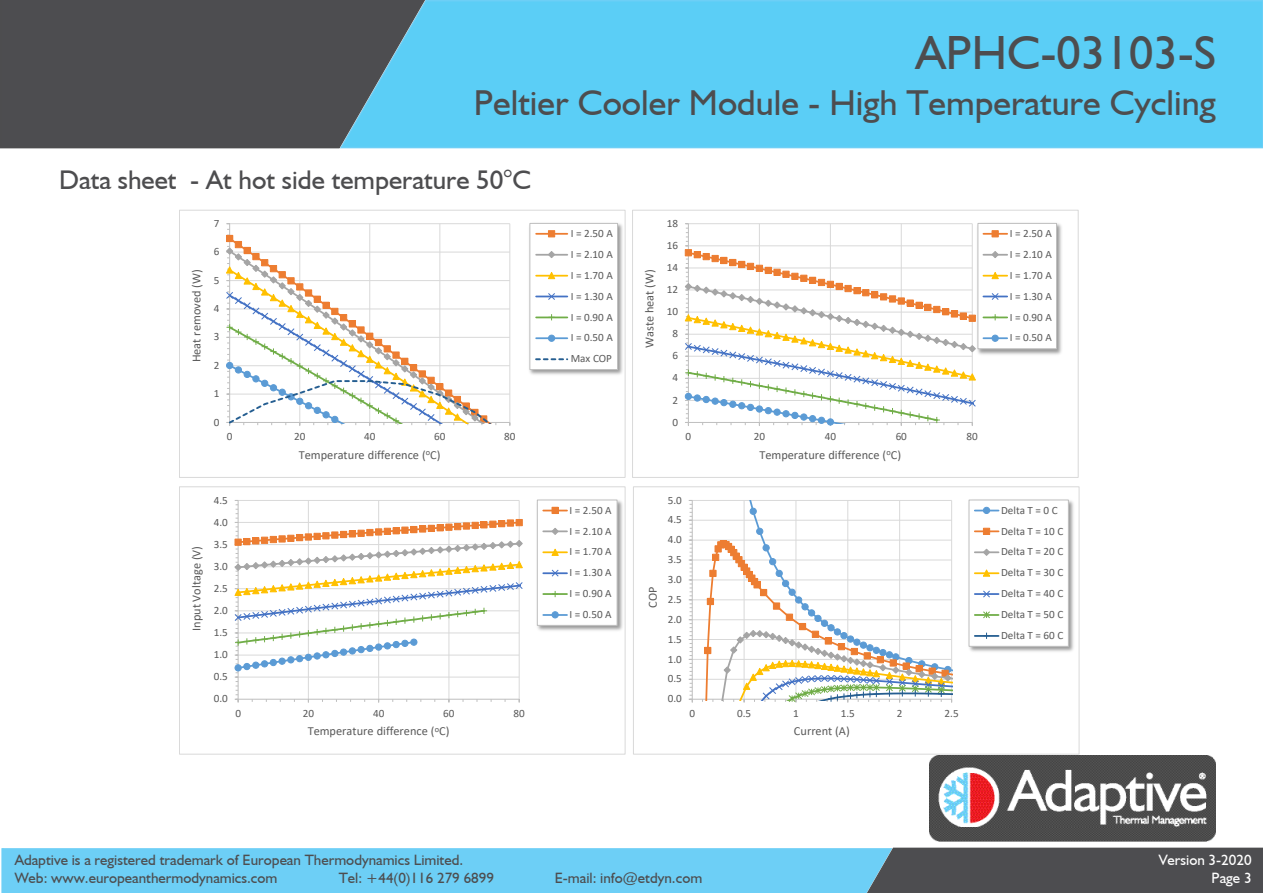
<style>
.page{position:relative;width:1263px;height:893px;background:#fff}
.page>*{position:absolute;margin:0;border:0;box-sizing:border-box;transform-origin:0 0}
.t1{font:48px "Humanist 521 BT";color:#4d4d4f}
.t2{font:36px "Humanist 521 BT";color:#4d4d4f}
.t3{font:27px "Humanist 521 BT";color:#4d4d4f}
.t4{font:15px/18px "Humanist 521 BT";color:#4d4d4f}
.t5{font:15px/18px "Humanist 521 BT";color:#fff;text-align:right}
.t6{font:12.3px "Calibri";color:#595959}
.t7{font:11.1px/20.9px "Calibri";color:#595959;text-align:justify}
</style>
<div class="page">
<div style="left:428px;top:0;width:835px;height:149px;background:#5bcef6"></div>
<svg style="left:0;top:0;width:428px;height:149px;background:#4f5b62"></svg>
<svg style="left:1px;top:847px;width:1262px;height:46px;background:#66a9c4"></svg>
<img style="left:929px;top:756px;width:287px;height:85px">
<svg style="left:226px;top:223px;width:285px;height:203px"></svg>
<img style="left:529px;top:222px;width:94px;height:153px">
<div style="left:529px;top:223px;width:89px;height:147px;border:1px solid #bfbfbf"></div>
<hr style="left:536px;top:233px;width:31px;height:2px;background:#ed7d31">
<div style="left:548px;top:230px;width:7px;height:7px;background:#ed7d31;border:1px solid #ed7d31"></div>
<hr style="left:536px;top:254px;width:31px;height:2px;background:#a5a5a5">
<svg style="left:547px;top:250px;width:9px;height:9px"></svg>
<hr style="left:536px;top:275px;width:31px;height:2px;background:#ffc000">
<svg style="left:547px;top:271px;width:9px;height:9px"></svg>
<hr style="left:536px;top:296px;width:31px;height:1px;background:#4472c4">
<svg style="left:547px;top:292px;width:9px;height:9px"></svg>
<hr style="left:536px;top:317px;width:31px;height:1px;background:#70ad47">
<svg style="left:548px;top:314px;width:7px;height:6px"></svg>
<hr style="left:536px;top:337px;width:31px;height:2px;background:#5b9bd5">
<div style="left:548px;top:335px;width:7px;height:6px;background:#5b9bd5;border-radius:50%"></div>
<div style="left:548px;top:335px;width:7px;height:7px;border:1px solid #5b9bd5;border-radius:50%"></div>
<svg style="left:536px;top:358px;width:31px;height:2px"></svg>
<div style="left:179px;top:210px;width:446px;height:268px;border:1px solid #d9d9d9"></div>
<svg style="left:684px;top:223px;width:292px;height:203px"></svg>
<div style="left:827px;top:418px;width:7px;height:7px;border:1px solid #5b9bd5;border-radius:50%"></div>
<img style="left:975px;top:222px;width:87px;height:135px">
<div style="left:977px;top:223px;width:80px;height:126px;border:1px solid #bfbfbf"></div>
<hr style="left:983px;top:233px;width:24px;height:2px;background:#ed7d31">
<div style="left:991px;top:230px;width:8px;height:7px;background:#ed7d31;border:1px solid #ed7d31"></div>
<hr style="left:983px;top:254px;width:24px;height:2px;background:#a5a5a5">
<svg style="left:991px;top:250px;width:8px;height:9px"></svg>
<hr style="left:983px;top:275px;width:24px;height:2px;background:#ffc000">
<svg style="left:990px;top:271px;width:10px;height:9px"></svg>
<svg style="left:983px;top:292px;width:24px;height:9px"></svg>
<svg style="left:983px;top:314px;width:24px;height:6px"></svg>
<hr style="left:983px;top:337px;width:24px;height:2px;background:#5b9bd5">
<div style="left:991px;top:335px;width:8px;height:7px;border:1px solid #5b9bd5;border-radius:50%"></div>
<div style="left:632px;top:210px;width:447px;height:268px;border:1px solid #d9d9d9"></div>
<svg style="left:234px;top:500px;width:289px;height:203px"></svg>
<div style="left:410px;top:639px;width:7px;height:7px;border:1px solid #5b9bd5;border-radius:50%"></div>
<img style="left:536px;top:499px;width:87px;height:132px">
<div style="left:537px;top:500px;width:80px;height:126px;border:1px solid #bfbfbf"></div>
<svg style="left:543px;top:507px;width:24px;height:6px"></svg>
<div style="left:552px;top:507px;width:7px;height:7px;border:1px solid #ed7d31"></div>
<hr style="left:543px;top:530px;width:24px;height:2px;background:#a5a5a5">
<svg style="left:551px;top:527px;width:8px;height:9px"></svg>
<hr style="left:543px;top:551px;width:24px;height:2px;background:#ffc000">
<svg style="left:551px;top:548px;width:9px;height:8px"></svg>
<hr style="left:543px;top:572px;width:24px;height:2px;background:#4472c4">
<svg style="left:551px;top:569px;width:8px;height:8px"></svg>
<hr style="left:543px;top:593px;width:24px;height:2px;background:#70ad47">
<svg style="left:552px;top:591px;width:6px;height:6px"></svg>
<hr style="left:543px;top:614px;width:24px;height:2px;background:#5b9bd5">
<div style="left:552px;top:611px;width:7px;height:7px;border:1px solid #5b9bd5;border-radius:50%"></div>
<div style="left:179px;top:486px;width:446px;height:268px;border:1px solid #d9d9d9"></div>
<svg style="left:689px;top:500px;width:263px;height:203px"></svg>
<img style="left:969px;top:499px;width:105px;height:153px">
<div style="left:968px;top:500px;width:101px;height:147px;border:1px solid #bfbfbf"></div>
<svg style="left:975px;top:510px;width:23px;height:1px"></svg>
<div style="left:983px;top:507px;width:7px;height:6px;background:#5b9bd5;border-radius:50%"></div>
<div style="left:983px;top:507px;width:7px;height:7px;border:1px solid #5b9bd5;border-radius:50%"></div>
<hr style="left:975px;top:530px;width:23px;height:2px;background:#ed7d31">
<div style="left:983px;top:528px;width:7px;height:7px;background:#ed7d31;border:1px solid #ed7d31"></div>
<hr style="left:975px;top:551px;width:23px;height:2px;background:#a5a5a5">
<svg style="left:982px;top:548px;width:9px;height:9px"></svg>
<hr style="left:975px;top:572px;width:23px;height:2px;background:#ffc000">
<svg style="left:982px;top:569px;width:9px;height:8px"></svg>
<hr style="left:975px;top:593px;width:23px;height:2px;background:#4472c4">
<svg style="left:982px;top:590px;width:9px;height:8px"></svg>
<hr style="left:975px;top:614px;width:23px;height:2px;background:#70ad47">
<svg style="left:982px;top:610px;width:9px;height:9px"></svg>
<hr style="left:975px;top:635px;width:23px;height:2px;background:#255e91">
<svg style="left:983px;top:633px;width:7px;height:6px"></svg>
<div style="left:633px;top:486px;width:446px;height:268px;border:1px solid #d9d9d9"></div>
<h1 class="t1" style="left:916px;top:23px;width:302px">APHC-03103-S</h1>
<h2 class="t2" style="left:474px;top:81px;width:744px">Peltier Cooler Module - High Temperature Cycling</h2>
<p class="t3" style="left:59px;top:163px;width:474px">Data sheet - At hot side temperature 50°C</p>
<p class="t7" style="left:214px;top:212px;width:7px">7</p>
<p class="t6" style="left:188px;top:362px;width:95px;rotate:-90deg">Heat removed (W)</p>
<p class="t7" style="left:214px;top:241px;width:7px">6</p>
<p class="t7" style="left:214px;top:269px;width:7px">5</p>
<p class="t7" style="left:214px;top:298px;width:7px">4</p>
<p class="t7" style="left:214px;top:326px;width:7px">3</p>
<p class="t7" style="left:214px;top:354px;width:7px">2</p>
<p class="t7" style="left:214px;top:383px;width:7px">1</p>
<p class="t7" style="left:214px;top:411px;width:7px">0</p>
<p class="t7" style="left:227px;top:426px;width:7px">0</p>
<p class="t7" style="left:294px;top:426px;width:13px">20</p>
<p class="t7" style="left:364px;top:426px;width:13px">40</p>
<p class="t7" style="left:434px;top:426px;width:13px">60</p>
<p class="t7" style="left:504px;top:426px;width:13px">80</p>
<p class="t6" style="left:299px;top:446px;width:143px">Temperature difference (<sup>o</sup>C)</p>
<p class="t6" style="left:188px;top:631px;width:87px;rotate:-90deg">Input Voltage (V)</p>
<p class="t7" style="left:214px;top:489px;width:16px">4.5</p>
<p class="t7" style="left:214px;top:511px;width:16px">4.0</p>
<p class="t7" style="left:214px;top:533px;width:16px">3.5</p>
<p class="t7" style="left:214px;top:555px;width:16px">3.0</p>
<p class="t7" style="left:214px;top:577px;width:16px">2.5</p>
<p class="t7" style="left:214px;top:600px;width:16px">2.0</p>
<p class="t7" style="left:214px;top:622px;width:16px">1.5</p>
<p class="t7" style="left:214px;top:644px;width:16px">1.0</p>
<p class="t7" style="left:214px;top:666px;width:16px">0.5</p>
<p class="t7" style="left:214px;top:688px;width:16px">0.0</p>
<p class="t7" style="left:235px;top:702px;width:7px">0</p>
<p class="t7" style="left:303px;top:702px;width:13px">20</p>
<p class="t7" style="left:373px;top:702px;width:13px">40</p>
<p class="t7" style="left:443px;top:702px;width:13px">60</p>
<p class="t7" style="left:513px;top:702px;width:13px">80</p>
<p class="t6" style="left:308px;top:723px;width:143px">Temperature difference (<sup>o</sup>C)</p>
<p class="t7" style="left:571px;top:223px;width:44px">I = 2.50 A I = 2.10 A I = 1.70 A I = 1.30 A I = 0.90 A I = 0.50 A Max COP</p>
<p class="t7" style="left:569px;top:499px;width:44px">I = 2.50 A I = 2.10 A I = 1.70 A I = 1.30 A I = 0.90 A I = 0.50 A</p>
<p class="t6" style="left:641px;top:348px;width:80px;rotate:-90deg">Waste heat (W)</p>
<p class="t7" style="left:667px;top:212px;width:13px">18</p>
<p class="t7" style="left:667px;top:235px;width:13px">16</p>
<p class="t7" style="left:667px;top:257px;width:13px">14</p>
<p class="t7" style="left:667px;top:279px;width:13px">12</p>
<p class="t7" style="left:667px;top:301px;width:13px">10</p>
<p class="t7" style="left:672px;top:323px;width:7px">8</p>
<p class="t7" style="left:672px;top:345px;width:7px">6</p>
<p class="t7" style="left:672px;top:367px;width:7px">4</p>
<p class="t7" style="left:672px;top:389px;width:7px">2</p>
<p class="t7" style="left:672px;top:411px;width:7px">0</p>
<p class="t7" style="left:686px;top:426px;width:7px">0</p>
<p class="t7" style="left:754px;top:426px;width:13px">20</p>
<p class="t7" style="left:825px;top:426px;width:13px">40</p>
<p class="t7" style="left:896px;top:426px;width:13px">60</p>
<p class="t7" style="left:966px;top:426px;width:13px">80</p>
<p class="t6" style="left:759px;top:446px;width:143px">Temperature difference (<sup>o</sup>C)</p>
<p class="t6" style="left:644px;top:608px;width:23px;rotate:-90deg">COP</p>
<p class="t7" style="left:668px;top:489px;width:16px">5.0</p>
<p class="t7" style="left:668px;top:509px;width:16px">4.5</p>
<p class="t7" style="left:668px;top:529px;width:16px">4.0</p>
<p class="t7" style="left:668px;top:549px;width:16px">3.5</p>
<p class="t7" style="left:668px;top:569px;width:16px">3.0</p>
<p class="t7" style="left:668px;top:589px;width:16px">2.5</p>
<p class="t7" style="left:668px;top:608px;width:16px">2.0</p>
<p class="t7" style="left:668px;top:628px;width:16px">1.5</p>
<p class="t7" style="left:668px;top:648px;width:16px">1.0</p>
<p class="t7" style="left:668px;top:668px;width:16px">0.5</p>
<p class="t7" style="left:668px;top:688px;width:16px">0.0</p>
<p class="t7" style="left:689px;top:702px;width:7px">0</p>
<p class="t7" style="left:737px;top:702px;width:16px">0.5</p>
<p class="t7" style="left:793px;top:702px;width:7px">1</p>
<p class="t7" style="left:841px;top:702px;width:16px">1.5</p>
<p class="t7" style="left:897px;top:702px;width:7px">2</p>
<p class="t7" style="left:944px;top:702px;width:16px">2.5</p>
<p class="t6" style="left:794px;top:723px;width:57px">Current (A)</p>
<p class="t7" style="left:1010px;top:223px;width:44px">I = 2.50 A I = 2.10 A I = 1.70 A I = 1.30 A I = 0.90 A I = 0.50 A</p>
<p class="t7" style="left:1001px;top:499px;width:64px;text-align:left">Delta T = 0 C<br>Delta T = 10 C<br>Delta T = 20 C<br>Delta T = 30 C<br>Delta T = 40 C<br>Delta T = 50 C<br>Delta T = 60 C</p>
<h3 class="t4" style="left:15px;top:851px;width:450px">Adaptive is a registered trademark of European Thermodynamics Limited.<br>Web: www.europeanthermodynamics.com</h3>
<h3 class="t4" style="left:339px;top:869px;width:157px">Tel: +44(0)116 279 6899</h3>
<h3 class="t4" style="left:555px;top:869px;width:149px">E-mail: info@etdyn.com</h3>
<h3 class="t5" style="left:1159px;top:851px;width:94px">Version 3-2020<br>Page 3</h3>
</div>
